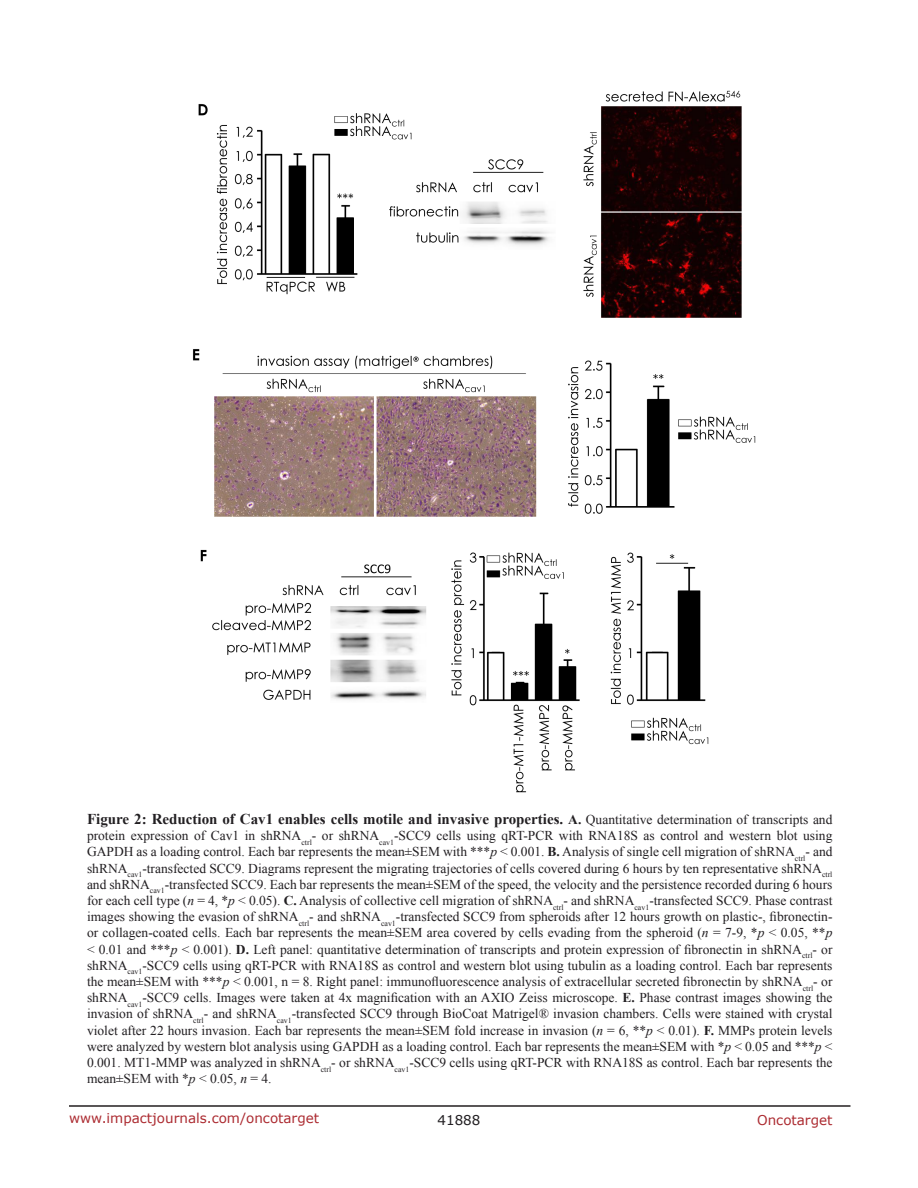
<style>
.page{position:relative;width:918px;height:1188px;background:#fff}
.page>*{position:absolute;margin:0;border:0;box-sizing:border-box;transform-origin:0 0}
.FigureText{font:700 15px "Times New Roman";color:#221f22}
.FigureText-2{font:13.5px/16.2px "Times New Roman";color:#221f22;text-align:justify}
.t1{font:13.5px "Verdana";color:#ac2b31}
.t2{font:13.5px "Verdana";color:#221f22}
.s1{font-size:13.5px}
.s2{font-weight:400;font-size:13.5px}
.s3{font-style:italic}
.s4{font-weight:700}
</style>
<div class="page">
<hr style="left:69px;top:1105px;width:781px;height:2px;background:#231f20">
<img style="left:193px;top:90px;width:563px;height:703px">
<p class="FigureText" style="left:87px;top:809px;width:747px">Figure 2: Reduction of Cav1 enables cells motile and invasive properties. <span class="s1">A.</span> <span class="s2">Quantitative determination of transcripts and</span></p>
<p class="FigureText-2" style="left:87px;top:827px;width:747px">protein expression of Cav1 in shRNA<sub>ctrl</sub>- or shRNA<sub>cav1</sub>-SCC9 cells using qRT-PCR with RNA18S as control and western blot using GAPDH as a loading control. Each bar represents the mean±SEM with ***<span class="s3">p</span> &lt; 0.001. <span class="s4">B.</span> Analysis of single cell migration of shRNA<sub>ctrl</sub>- and shRNA<sub>cav1</sub>-transfected SCC9. Diagrams represent the migrating trajectories of cells covered during 6 hours by ten representative shRNA<sub>ctrl </sub>and shRNA<sub>cav1</sub>-transfected SCC9. Each bar represents the mean±SEM of the speed, the velocity and the persistence recorded during 6 hours for each cell type (<span class="s3">n</span> = 4, *<span class="s3">p</span> &lt; 0.05). <span class="s4">C.</span> Analysis of collective cell migration of shRNA<sub>ctrl</sub>- and shRNA<sub>cav1</sub>-transfected SCC9. Phase contrast images showing the evasion of shRNA<sub>ctrl</sub>- and shRNA<sub>cav1</sub>-transfected SCC9 from spheroids after 12 hours growth on plastic-, fibronectin&shy;or collagen-coated cells. Each bar represents the mean±SEM area covered by cells evading from the spheroid (<span class="s3">n</span> = 7-9, *<span class="s3">p</span> &lt; 0.05, **<span class="s3">p </span>&lt; 0.01 and ***<span class="s3">p</span> &lt; 0.001). <span class="s4">D.</span> Left panel: quantitative determination of transcripts and protein expression of fibronectin in shRNA<sub>ctrl</sub>- or shRNA<sub>cav1</sub>-SCC9 cells using qRT-PCR with RNA18S as control and western blot using tubulin as a loading control. Each bar represents the mean±SEM with ***<span class="s3">p</span> &lt; 0.001, n = 8. Right panel: immunofluorescence analysis of extracellular secreted fibronectin by shRNA<sub>ctrl</sub>- or shRNA<sub>cav1</sub>-SCC9 cells. Images were taken at 4x magnification with an AXIO Zeiss microscope. <span class="s4">E.</span> Phase contrast images showing the invasion of shRNA<sub>ctrl</sub>- and shRNA<sub>cav1</sub>-transfected SCC9 through BioCoat Matrigel® invasion chambers. Cells were stained with crystal violet after 22 hours invasion. Each bar represents the mean±SEM fold increase in invasion (<span class="s3">n</span> = 6, **<span class="s3">p</span> &lt; 0.01). <span class="s4">F.</span> MMPs protein levels were analyzed by western blot analysis using GAPDH as a loading control. Each bar represents the mean±SEM with *<span class="s3">p</span> &lt; 0.05 and ***<span class="s3">p</span> &lt; 0.001. MT1-MMP was analyzed in shRNA<sub>ctrl</sub>- or shRNA<sub>cav1</sub>-SCC9 cells using qRT-PCR with RNA18S as control. Each bar represents the mean±SEM with *<span class="s3">p</span> &lt; 0.05, <span class="s3">n</span> = 4.</p>
<p class="t1" style="left:69px;top:1109px;width:252px">www.impactjournals.com/oncotarget</p>
<p class="t2" style="left:438px;top:1111px;width:44px">41888</p>
<p class="t1" style="left:757px;top:1111px;width:77px">Oncotarget</p>
</div>
